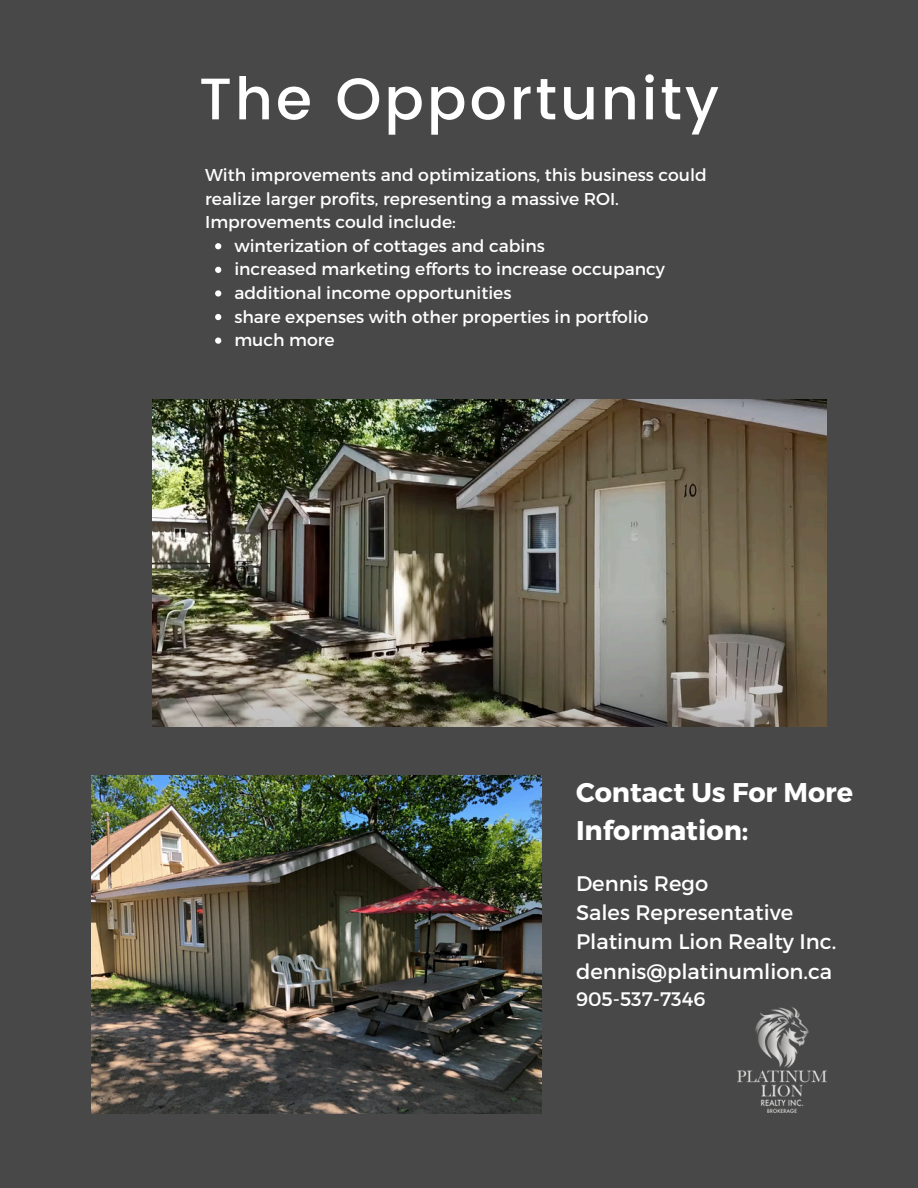
<style>
.page{position:relative;width:918px;height:1188px;background:#484848}
.page>*{position:absolute;margin:0;border:0;box-sizing:border-box;transform-origin:0 0}
.t1{font:500 58.5px "Poppins";letter-spacing:.05em;color:#fff}
.t2{font:700 27px/37.2px "Montserrat";color:#fff}
.t3{font:21px/29.2px "Montserrat";color:#fff}
.t4{font:19.5px "Montserrat";color:#fff}
.t5{font:17.1px/23.5px "Montserrat";color:#fff}
</style>
<div class="page">
<img style="left:152px;top:399px;width:674px;height:327px">
<img style="left:92px;top:776px;width:450px;height:337px">
<img style="left:737px;top:1007px;width:89px;height:106px">
<svg style="left:215px;top:243px;width:6px;height:6px"></svg>
<svg style="left:215px;top:267px;width:6px;height:6px"></svg>
<svg style="left:215px;top:290px;width:6px;height:7px"></svg>
<svg style="left:215px;top:314px;width:6px;height:6px"></svg>
<svg style="left:215px;top:338px;width:6px;height:6px"></svg>
<p class="t1" style="left:199px;top:65px;width:521px">The Opportunity</p>
<p class="t5" style="left:205px;top:162px;width:503px">With improvements and optimizations, this business could realize larger profits, representing a massive ROI.<br>Improvements could include:</p>
<p class="t5" style="left:234px;top:233px;width:312px">winterization of cottages and cabins</p>
<p class="t5" style="left:234px;top:257px;width:432px">increased marketing efforts to increase occupancy</p>
<p class="t5" style="left:234px;top:280px;width:279px">additional income opportunities</p>
<p class="t5" style="left:234px;top:304px;width:416px">share expenses with other properties in portfolio</p>
<h2 class="t5" style="left:234px;top:328px;width:102px">much more</h2>
<h3 class="t2" style="left:576px;top:773px;width:279px">Contact Us For More<br>Information:</h3>
<p class="t3" style="left:576px;top:868px;width:262px">Dennis Rego<br>Sales Representative<br>Platinum Lion Realty Inc. dennis@platinumlion.ca</p>
<p class="t4" style="left:576px;top:986px;width:131px">905-537-7346</p>
</div>
